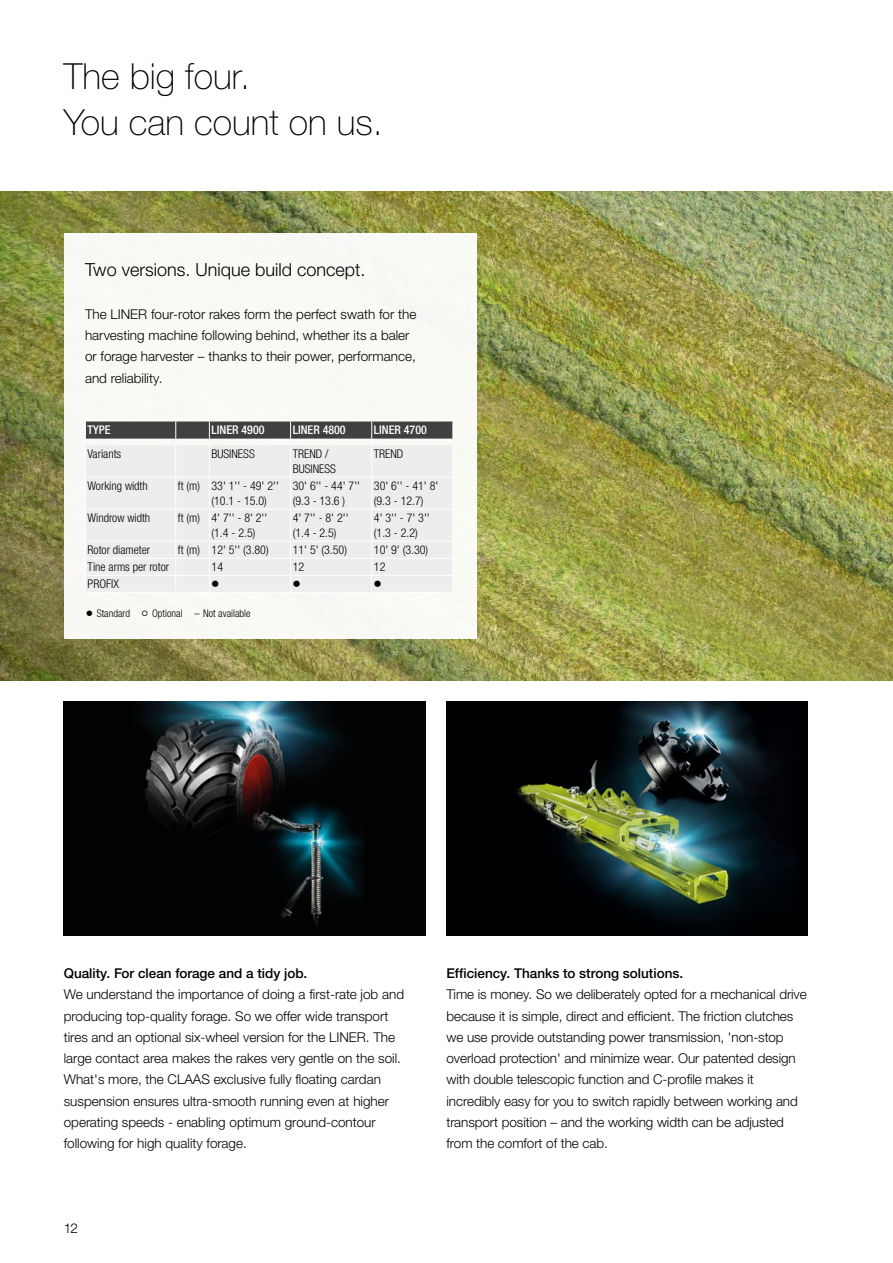
<style>
.page{position:relative;width:893px;height:1263px;background:#fff}
.page>*{position:absolute;margin:0;border:0;box-sizing:border-box;transform-origin:0 0}
.t1{font:100 36px/45px "CLAAS Helvetica Neue";color:#000}
.t2{font:300 18px "CLAAS Helvetica Neue";color:#000}
.t3{font:300 13.5px/21.3px "CLAAS Helvetica Neue";color:#000}
.t4{font:500 13.5px "CLAAS Helvetica Neue";color:#000}
.t5{font:300 condensed 12px/15px "CLAAS Helvetica Neue";color:#000}
.t6{font:500 condensed 12px "CLAAS Helvetica Neue";color:#fff}
.t7{font:300 condensed 10.5px "CLAAS Helvetica Neue";color:#000}
</style>
<div class="page">
<img style="left:0;top:191px;width:893px;height:489px">
<div style="left:64px;top:233px;width:412px;height:405px;background:#f9f9f5"></div>
<div style="left:86px;top:445px;width:366px;height:147px;background:#ededed"></div>
<hr style="left:85px;top:445px;width:1px;height:32px;background:#fff">
<hr style="left:85px;top:477px;width:1px;height:32px;background:#fff">
<hr style="left:85px;top:509px;width:1px;height:32px;background:#fff">
<svg style="left:85px;top:421px;width:368px;height:18px;background:#4c4c4b"></svg>
<hr style="left:175px;top:445px;width:1px;height:32px;background:#fff">
<hr style="left:209px;top:445px;width:1px;height:32px;background:#fff">
<hr style="left:290px;top:445px;width:1px;height:32px;background:#fff">
<hr style="left:371px;top:445px;width:1px;height:32px;background:#fff">
<hr style="left:453px;top:445px;width:1px;height:32px;background:#fff">
<hr style="left:85px;top:477px;width:91px;height:1px;background:#fff">
<hr style="left:176px;top:477px;width:33px;height:1px;background:#fff">
<hr style="left:175px;top:477px;width:1px;height:32px;background:#fff">
<hr style="left:209px;top:477px;width:82px;height:1px;background:#fff">
<hr style="left:291px;top:477px;width:81px;height:1px;background:#fff">
<hr style="left:372px;top:477px;width:81px;height:1px;background:#fff">
<hr style="left:453px;top:477px;width:1px;height:32px;background:#fff">
<hr style="left:209px;top:477px;width:1px;height:32px;background:#fff">
<hr style="left:290px;top:477px;width:1px;height:32px;background:#fff">
<hr style="left:371px;top:477px;width:1px;height:32px;background:#fff">
<hr style="left:85px;top:509px;width:91px;height:1px;background:#fff">
<hr style="left:176px;top:509px;width:33px;height:1px;background:#fff">
<hr style="left:175px;top:509px;width:1px;height:32px;background:#fff">
<hr style="left:209px;top:509px;width:82px;height:1px;background:#fff">
<hr style="left:291px;top:509px;width:81px;height:1px;background:#fff">
<hr style="left:372px;top:509px;width:81px;height:1px;background:#fff">
<hr style="left:453px;top:509px;width:1px;height:32px;background:#fff">
<hr style="left:209px;top:509px;width:1px;height:32px;background:#fff">
<hr style="left:290px;top:509px;width:1px;height:32px;background:#fff">
<hr style="left:371px;top:509px;width:1px;height:32px;background:#fff">
<hr style="left:85px;top:541px;width:91px;height:1px;background:#fff">
<hr style="left:176px;top:541px;width:33px;height:1px;background:#fff">
<hr style="left:209px;top:541px;width:82px;height:1px;background:#fff">
<hr style="left:291px;top:541px;width:81px;height:1px;background:#fff">
<hr style="left:372px;top:541px;width:81px;height:1px;background:#fff">
<hr style="left:85px;top:558px;width:91px;height:1px;background:#fff">
<hr style="left:176px;top:558px;width:33px;height:1px;background:#fff">
<hr style="left:209px;top:558px;width:82px;height:1px;background:#fff">
<hr style="left:291px;top:558px;width:81px;height:1px;background:#fff">
<hr style="left:372px;top:558px;width:81px;height:1px;background:#fff">
<hr style="left:85px;top:575px;width:91px;height:1px;background:#fff">
<hr style="left:176px;top:575px;width:33px;height:1px;background:#fff">
<svg style="left:175px;top:542px;width:1px;height:50px"></svg>
<hr style="left:209px;top:575px;width:82px;height:1px;background:#fff">
<hr style="left:291px;top:575px;width:81px;height:1px;background:#fff">
<hr style="left:372px;top:575px;width:81px;height:1px;background:#fff">
<svg style="left:209px;top:542px;width:1px;height:50px"></svg>
<svg style="left:290px;top:542px;width:1px;height:50px"></svg>
<svg style="left:371px;top:542px;width:1px;height:50px"></svg>
<hr style="left:85px;top:592px;width:91px;height:1px;background:#fff">
<hr style="left:176px;top:592px;width:33px;height:1px;background:#fff">
<hr style="left:209px;top:592px;width:82px;height:1px;background:#fff">
<hr style="left:291px;top:592px;width:81px;height:1px;background:#fff">
<hr style="left:372px;top:592px;width:81px;height:1px;background:#fff">
<img style="left:64px;top:702px;width:361px;height:233px">
<img style="left:446px;top:702px;width:362px;height:233px">
<h1 class="t1" style="left:64px;top:55px;width:321px">The big four.<br>You can count on us.</h1>
<h2 class="t2" style="left:85px;top:258px;width:282px">Two versions. Unique build concept.</h2>
<p class="t3" style="left:85px;top:304px;width:333px">The LINER four-rotor rakes form the perfect swath for the harvesting machine following behind, whether its a baler or forage harvester – thanks to their power, performance, and reliability.</p>
<p class="t6" style="left:88px;top:422px;width:25px">TYPE</p>
<p class="t6" style="left:212px;top:422px;width:55px">LINER 4900</p>
<p class="t6" style="left:293px;top:422px;width:55px">LINER 4800</p>
<p class="t6" style="left:374px;top:422px;width:55px">LINER 4700</p>
<p class="t5" style="left:88px;top:446px;width:35px">Variants</p>
<p class="t5" style="left:212px;top:446px;width:45px">BUSINESS</p>
<p class="t5" style="left:293px;top:446px;width:45px">TREND /<br>BUSINESS</p>
<p class="t5" style="left:374px;top:446px;width:31px">TREND</p>
<p class="t5" style="left:88px;top:478px;width:62px">Working width</p>
<p class="t5" style="left:212px;top:478px;width:69px;text-indent:-34px">ft (m) 33' 1'' - 49' 2'' (10.1 - 15.0)</p>
<p class="t5" style="left:293px;top:478px;width:69px">30' 6'' - 44' 7'' (9.3 - 13.6 )</p>
<p class="t5" style="left:374px;top:478px;width:66px">30' 6'' - 41' 8' (9.3 - 12.7)</p>
<p class="t5" style="left:88px;top:510px;width:64px">Windrow width</p>
<p class="t5" style="left:212px;top:510px;width:57px;text-indent:-34px">ft (m) 4' 7'' - 8' 2'' (1.4 - 2.5)</p>
<p class="t5" style="left:293px;top:510px;width:57px">4' 7'' - 8' 2'' (1.4 - 2.5)</p>
<p class="t5" style="left:374px;top:510px;width:57px">4' 3'' - 7' 3'' (1.3 - 2.2)</p>
<p class="t5" style="left:88px;top:542px;width:64px">Rotor diameter</p>
<p class="t5" style="left:178px;top:542px;width:92px">ft (m) 12' 5'' (3.80)</p>
<p class="t5" style="left:293px;top:542px;width:56px">11' 5' (3.50)</p>
<p class="t5" style="left:374px;top:542px;width:56px">10' 9' (3.30)</p>
<p class="t5" style="left:88px;top:560px;width:83px">Tine arms per rotor</p>
<p class="t5" style="left:212px;top:560px;width:13px">14</p>
<p class="t5" style="left:293px;top:560px;width:13px">12</p>
<p class="t5" style="left:374px;top:560px;width:13px">12</p>
<p class="t5" style="left:88px;top:577px;width:33px">PROFIX</p>
<p class="t5" style="left:212px;top:577px;width:9px">●</p>
<p class="t5" style="left:293px;top:577px;width:9px">●</p>
<p class="t5" style="left:374px;top:577px;width:9px">●</p>
<p class="t7" style="left:86px;top:607px;width:166px">● Standard ○ Optional – Not available</p>
<p class="t4" style="left:64px;top:964px;width:245px">Quality. For clean forage and a tidy job.</p>
<p class="t3" style="left:64px;top:984px;width:342px">We understand the importance of doing a first-rate job and producing top-quality forage. So we offer wide transport tires and an optional six-wheel version for the LINER. The large contact area makes the rakes very gentle on the soil.<br>What's more, the CLAAS exclusive fully floating cardan suspension ensures ultra-smooth running even at higher operating speeds - enabling optimum ground-contour following for high quality forage.</p>
<p class="t3" style="left:64px;top:1218px;width:16px">12</p>
<p class="t4" style="left:446px;top:964px;width:238px">Efficiency. Thanks to strong solutions.</p>
<p class="t3" style="left:446px;top:984px;width:362px">Time is money. So we deliberately opted for a mechanical drive because it is simple, direct and efficient. The friction clutches we use provide outstanding power transmission, 'non-stop overload protection' and minimize wear. Our patented design with double telescopic function and C-profile makes it incredibly easy for you to switch rapidly between working and transport position – and the working width can be adjusted from the comfort of the cab.</p>
</div>
